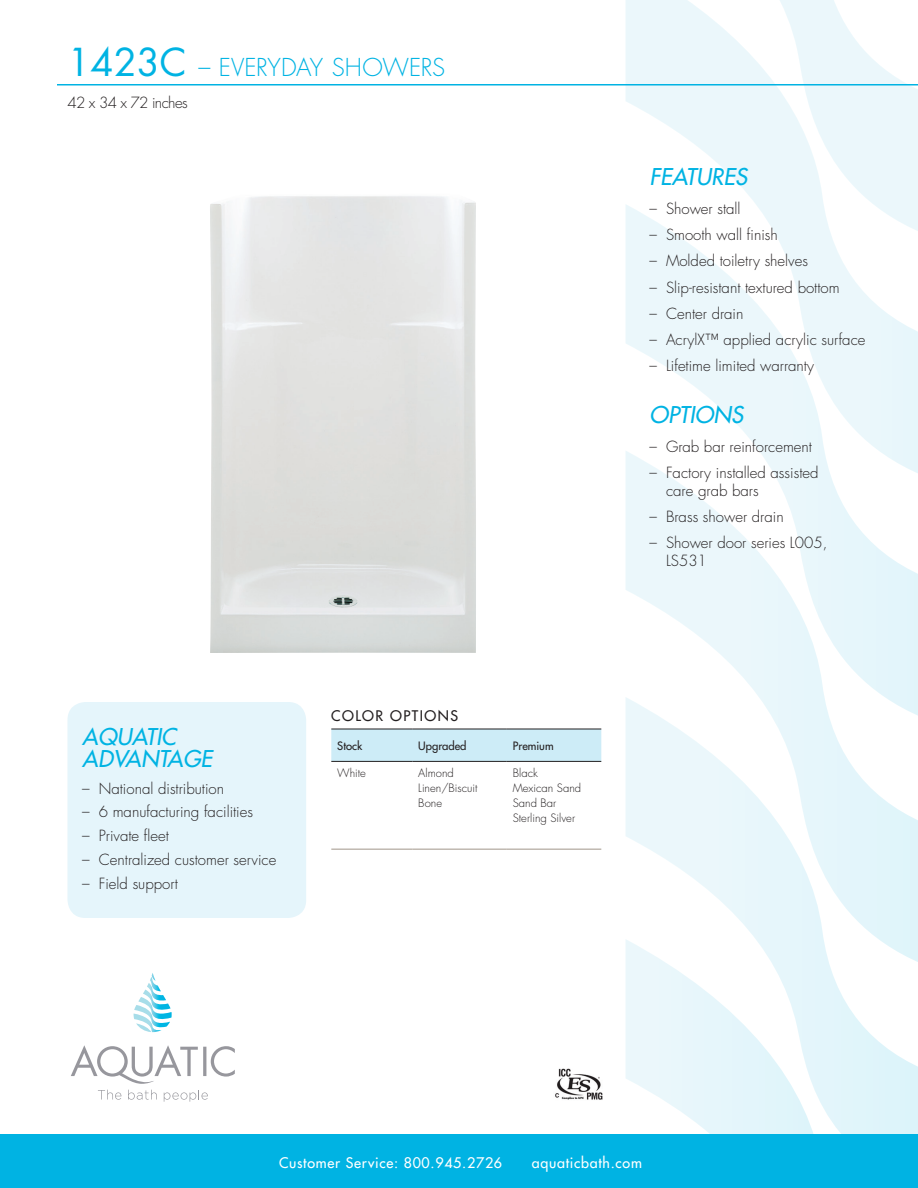
<style>
.page{position:relative;width:918px;height:1188px;background:#fff}
.page>*{position:absolute;margin:0;border:0;box-sizing:border-box;transform-origin:0 0}
.Tub_Name{font:300 24px "Futura Std";letter-spacing:-.015em;color:#00b3e3}
.FEATURES{font:italic 500 22.5px/22.5px "Futura Std";color:#00b3e3}
.Black_Model_Specs{font:300 15px/18px "Futura Std";color:#231f20}
.Black_Model_Specs-2{font:300 15px "Futura Std";letter-spacing:-.04em;color:#231f20}
.t1{font:500 14.25px "Futura Std";letter-spacing:.05em;color:#fff}
.t2{font:500 14.25px "Futura Std";letter-spacing:.1em;color:#231f20}
.t3{font:300 11.25px/15px "Futura Std";color:#231f20}
.t4{font:500 11.25px "Futura Std";color:#231f20}
.s1{font-weight:400;font-size:37.5px}
</style>
<div class="page">
<svg style="left:626px;top:0;width:146px;height:204px"></svg>
<svg style="left:626px;top:204px;width:292px;height:246px"></svg>
<svg style="left:626px;top:450px;width:292px;height:247px"></svg>
<svg style="left:626px;top:697px;width:292px;height:437px"></svg>
<svg style="left:626px;top:939px;width:203px;height:195px"></svg>
<svg style="left:772px;top:0;width:146px;height:238px"></svg>
<div style="left:0;top:1134px;width:918px;height:54px;background:#00b3e3"></div>
<svg style="left:71px;top:1045px;width:164px;height:39px"></svg>
<svg style="left:133px;top:973px;width:39px;height:59px"></svg>
<svg style="left:98px;top:1090px;width:23px;height:10px"></svg>
<svg style="left:128px;top:1090px;width:29px;height:10px"></svg>
<svg style="left:164px;top:1090px;width:44px;height:12px"></svg>
<hr style="left:57px;top:84px;width:861px;height:2px;background:#00b3e3">
<div style="left:331px;top:730px;width:270px;height:31px;background:#cdecf7"></div>
<hr style="left:331px;top:729px;width:81px;height:1px;background:#231f20">
<hr style="left:412px;top:729px;width:95px;height:1px;background:#231f20">
<hr style="left:507px;top:729px;width:94px;height:1px;background:#231f20">
<hr style="left:331px;top:761px;width:81px;height:1px;background:#231f20">
<hr style="left:412px;top:761px;width:95px;height:1px;background:#231f20">
<hr style="left:507px;top:761px;width:94px;height:1px;background:#231f20">
<hr style="left:331px;top:849px;width:81px;height:1px;background:#a19689">
<hr style="left:412px;top:849px;width:95px;height:1px;background:#a19689">
<hr style="left:507px;top:849px;width:94px;height:1px;background:#a19689">
<img style="left:210px;top:196px;width:266px;height:457px">
<div style="left:68px;top:702px;width:238px;height:216px;background:#e5f5fb;border-radius:18px"></div>
<img style="left:555px;top:1068px;width:48px;height:32px">
<p class="Tub_Name" style="left:68px;top:53px;width:379px"><span class="s1">1423C</span> – EVERYDAY SHOWERS</p>
<p class="Black_Model_Specs-2" style="left:68px;top:94px;width:122px">42 x 34 x 72 inches</p>
<p class="FEATURES" style="left:82px;top:725px;width:131px">AQUATIC<br>ADVANTAGE</p>
<p class="Black_Model_Specs" style="left:82px;top:780px;width:143px">– National distribution</p>
<p class="Black_Model_Specs" style="left:82px;top:803px;width:172px">– 6 manufacturing facilities</p>
<p class="Black_Model_Specs" style="left:82px;top:827px;width:88px">– Private fleet</p>
<p class="Black_Model_Specs" style="left:82px;top:851px;width:196px">– Centralized customer service</p>
<p class="Black_Model_Specs" style="left:82px;top:875px;width:97px">– Field support</p>
<p class="t2" style="left:331px;top:707px;width:128px">COLOR OPTIONS</p>
<p class="t4" style="left:337px;top:739px;width:26px">Stock</p>
<p class="t4" style="left:418px;top:739px;width:50px">Upgraded</p>
<p class="t4" style="left:513px;top:739px;width:42px">Premium</p>
<p class="t3" style="left:337px;top:765px;width:30px">White</p>
<p class="t3" style="left:418px;top:765px;width:61px">Almond<br>Linen/Biscuit<br>Bone</p>
<p class="t3" style="left:513px;top:765px;width:70px">Black<br>Mexican Sand<br>Sand Bar<br>Sterling Silver</p>
<p class="FEATURES" style="left:650px;top:166px;width:99px">FEATURES</p>
<p class="Black_Model_Specs" style="left:650px;top:200px;width:93px">– Shower stall</p>
<p class="Black_Model_Specs" style="left:650px;top:226px;width:130px">– Smooth wall finish</p>
<p class="Black_Model_Specs" style="left:650px;top:252px;width:160px">– Molded toiletry shelves</p>
<p class="Black_Model_Specs" style="left:650px;top:279px;width:192px">– Slip-resistant textured bottom</p>
<p class="Black_Model_Specs" style="left:650px;top:305px;width:96px">– Center drain</p>
<p class="Black_Model_Specs" style="left:650px;top:331px;width:217px">– AcrylX™ applied acrylic surface</p>
<p class="Black_Model_Specs" style="left:650px;top:357px;width:166px">– Lifetime limited warranty</p>
<p class="FEATURES" style="left:650px;top:404px;width:95px">OPTIONS</p>
<p class="Black_Model_Specs" style="left:650px;top:438px;width:164px">– Grab bar reinforcement</p>
<p class="Black_Model_Specs" style="left:666px;top:464px;width:154px;text-indent:-16px">– Factory installed assisted care grab bars</p>
<p class="Black_Model_Specs" style="left:650px;top:508px;width:136px">– Brass shower drain</p>
<p class="Black_Model_Specs" style="left:666px;top:534px;width:163px;text-indent:-16px">– Shower door series L005,<br>LS531</p>
<p class="t1" style="left:279px;top:1153px;width:225px">Customer Service: 800.945.2726</p>
<p class="t1" style="left:532px;top:1153px;width:112px">aquaticbath.com</p>
</div>
